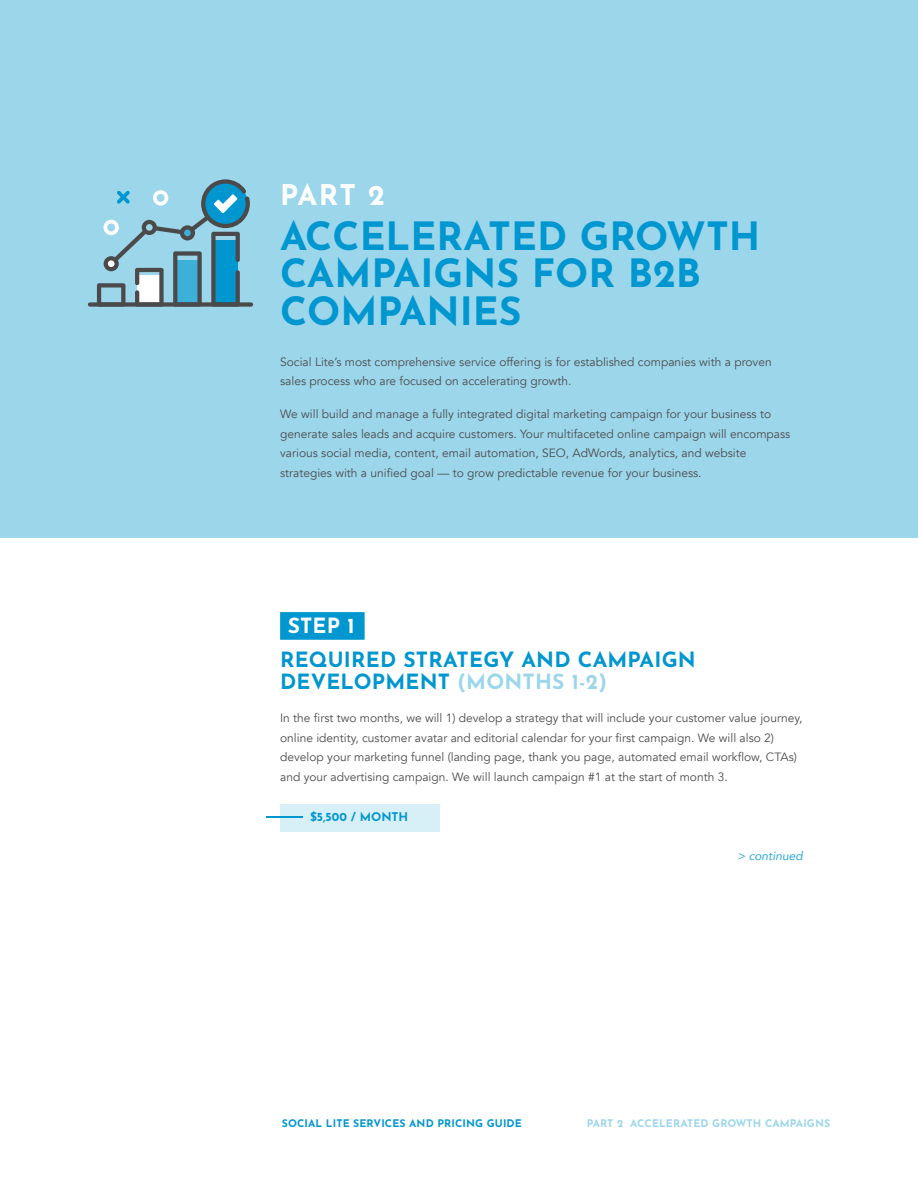
<style>
.page{position:relative;width:918px;height:1188px;background:#fff}
.page>*{position:absolute;margin:0;border:0;box-sizing:border-box;transform-origin:0 0}
.t1{font:700 39px/37.5px "Josefin Sans";color:#0096cf}
.t2{font:700 28.5px "Josefin Sans";color:#fff}
.t3{font:700 21px/22.5px "Josefin Sans";letter-spacing:.01em;color:#0096cf}
.t4{font:700 21px "Josefin Sans";color:#fff}
.t5{font:12px/19.5px "Avenir";color:#4d4d4f}
.t6{font:700 12px "Josefin Sans";color:#0096cf}
.t7{font:italic 12px "Avenir";color:#26a6d6}
.t8{font:700 10.5px "Josefin Sans";letter-spacing:.01em;color:#0096cf}
.t9{font:700 10.5px "Josefin Sans";letter-spacing:.01em;color:#9cd6eb}
.s1{color:#9cd6eb}
</style>
<div class="page">
<div style="left:0;top:0;width:918px;height:538px;background:#9cd6eb"></div>
<div style="left:280px;top:804px;width:159px;height:28px;background:#d7eff7"></div>
<svg style="left:280px;top:612px;width:85px;height:28px;background:#0497cf"></svg>
<hr style="left:267px;top:816px;width:36px;height:2px;background:#0096cf">
<div style="left:88px;top:302px;width:165px;height:5px;background:#4a4a4a;border-radius:2px"></div>
<svg style="left:97px;top:179px;width:153px;height:128px"></svg>
<h2 class="t2" style="left:280px;top:170px;width:106px">PART 2</h2>
<h1 class="t1" style="left:280px;top:211px;width:482px">ACCELERATED GROWTH<br>CAMPAIGNS FOR B2B<br>COMPANIES</h1>
<p class="t5" style="left:280px;top:352px;width:493px">Social Lite’s most comprehensive service offering is for established companies with a proven sales process who are focused on accelerating growth.</p>
<p class="t5" style="left:280px;top:405px;width:512px">We will build and manage a fully integrated digital marketing campaign for your business to generate sales leads and acquire customers. Your multifaceted online campaign will encompass various social media, content, email automation, SEO, AdWords, analytics, and website strategies with a unified goal — to grow predictable revenue for your business.</p>
<h3 class="t4" style="left:288px;top:607px;width:68px">STEP 1</h3>
<h3 class="t3" style="left:280px;top:645px;width:417px">REQUIRED STRATEGY AND CAMPAIGN<br>DEVELOPMENT <span class="s1">(MONTHS 1-2)</span></h3>
<p class="t5" style="left:280px;top:709px;width:524px">In the first two months, we will 1) develop a strategy that will include your customer value journey, online identity, customer avatar and editorial calendar for your first campaign. We will also 2) develop your marketing funnel (landing page, thank you page, automated email workflow, CTAs) and your advertising campaign. We will launch campaign #1 at the start of month 3.</p>
<p class="t6" style="left:310px;top:806px;width:100px">$5,500 / MONTH</p>
<p class="t7" style="left:737px;top:849px;width:67px">&gt; continued</p>
<p class="t8" style="left:282px;top:1114px;width:241px">SOCIAL LITE SERVICES AND PRICING GUIDE</p>
<p class="t9" style="left:587px;top:1114px;width:245px">PART 2 ACCELERATED GROWTH CAMPAIGNS</p>
</div>
